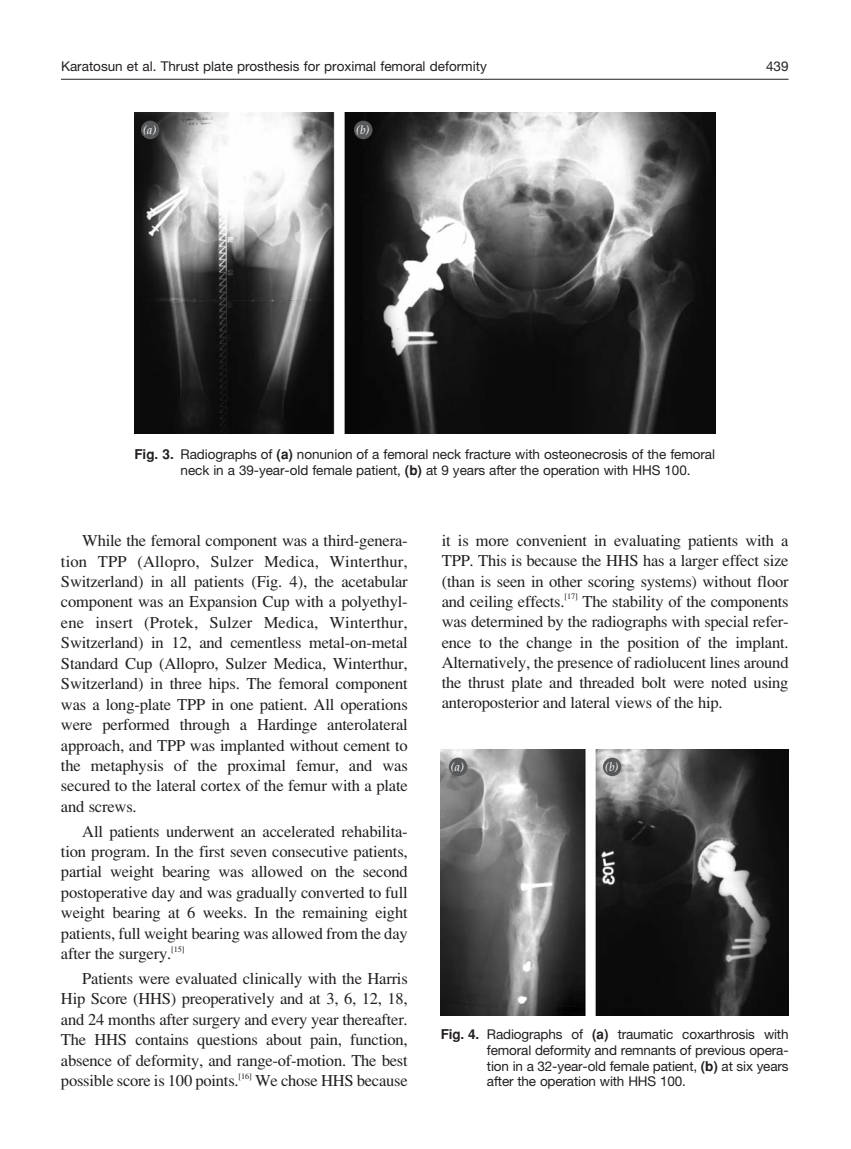
<style>
.page{position:relative;width:851px;height:1149px;background:#fff}
.page>*{position:absolute;margin:0;border:0;box-sizing:border-box;transform-origin:0 0}
.t1{font:16.5px/20.4px "Times";letter-spacing:-.015em;color:#231f20;text-align:justify}
.t2{font:13.5px/15.8px "Helvetica T";letter-spacing:-.005em;color:#231f20}
.t3{font:12px "Palatino Italic Turk";color:#fff}
.t4{font:8.25px "Times";color:#231f20}
.s1{font-family:"Helvetica";font-weight:700}
</style>
<div class="page">
<hr style="left:61px;top:79px;width:727px;height:1px;background:#231f20">
<img style="left:134px;top:113px;width:581px;height:320px">
<div style="left:141px;top:121px;width:18px;height:18px;background:#58595b;border-radius:50%"></div>
<div style="left:354px;top:121px;width:18px;height:18px;background:#58595b;border-radius:50%"></div>
<img style="left:440px;top:749px;width:348px;height:266px">
<div style="left:449px;top:757px;width:18px;height:18px;background:#58595b;border-radius:50%"></div>
<div style="left:603px;top:757px;width:18px;height:18px;background:#58595b;border-radius:50%"></div>
<p class="t2" style="left:61px;top:59px;width:427px">Karatosun et al. Thrust plate prosthesis for proximal femoral deformity</p>
<p class="t2" style="left:766px;top:59px;width:24px">439</p>
<p class="t3" style="left:143px;top:125px;width:15px">(a)</p>
<p class="t3" style="left:356px;top:125px;width:15px">(b)</p>
<p class="t2" style="left:180px;top:448px;width:536px;text-indent:-46px"><span class="s1">Fig. 3.</span> Radiographs of <span class="s1">(a)</span> nonunion of a femoral neck fracture with osteonecrosis of the femoral neck in a 39-year-old female patient, <span class="s1">(b)</span> at 9 years after the operation with HHS 100.</p>
<p class="t1" style="left:61px;top:532px;width:348px;text-indent:21px">While the femoral component was a third-genera&shy;tion TPP (Allopro, Sulzer Medica, Winterthur, Switzerland) in all patients (Fig. 4), the acetabular component was an Expansion Cup with a polyethyl&shy;ene insert (Protek, Sulzer Medica, Winterthur, Switzerland) in 12, and cementless metal-on-metal Standard Cup (Allopro, Sulzer Medica, Winterthur, Switzerland) in three hips. The femoral component was a long-plate TPP in one patient. All operations were performed through a Hardinge anterolateral approach, and TPP was implanted without cement to the metaphysis of the proximal femur, and was secured to the lateral cortex of the femur with a plate and screws.</p>
<p class="t1" style="left:61px;top:822px;width:348px;text-indent:21px">All patients underwent an accelerated rehabilita&shy;tion program. In the first seven consecutive patients, partial weight bearing was allowed on the second postoperative day and was gradually converted to full weight bearing at 6 weeks. In the remaining eight patients, full weight bearing was allowed from the day after the surgery.</p>
<p class="t4" style="left:171px;top:945px;width:15px">[15]</p>
<p class="t1" style="left:61px;top:969px;width:348px;text-indent:21px">Patients were evaluated clinically with the Harris Hip Score (HHS) preoperatively and at 3, 6, 12, 18, and 24 months after surgery and every year thereafter.<br>The HHS contains questions about pain, function, absence of deformity, and range-of-motion. The best possible score is 100 points.</p>
<p class="t4" style="left:238px;top:1072px;width:15px">[16]</p>
<p class="t1" style="left:255px;top:1071px;width:154px">We chose HHS because</p>
<p class="t1" style="left:442px;top:532px;width:348px">it is more convenient in evaluating patients with a TPP. This is because the HHS has a larger effect size (than is seen in other scoring systems) without floor and ceiling effects.</p>
<p class="t4" style="left:564px;top:593px;width:15px">[17]</p>
<p class="t1" style="left:442px;top:593px;width:348px;text-indent:141px">The stability of the components was determined by the radiographs with special refer&shy;ence to the change in the position of the implant.<br>Alternatively, the presence of radiolucent lines around the thrust plate and threaded bolt were noted using anteroposterior and lateral views of the hip.</p>
<p class="t3" style="left:451px;top:761px;width:15px">(a)</p>
<p class="t3" style="left:605px;top:761px;width:15px">(b)</p>
<p class="t2" style="left:487px;top:1027px;width:303px;text-align:justify;text-indent:-46px"><span class="s1">Fig. 4.</span> Radiographs of <span class="s1">(a)</span> traumatic coxarthrosis with femoral deformity and remnants of previous opera&shy;tion in a 32-year-old female patient, <span class="s1">(b)</span> at six years after the operation with HHS 100.</p>
</div>
